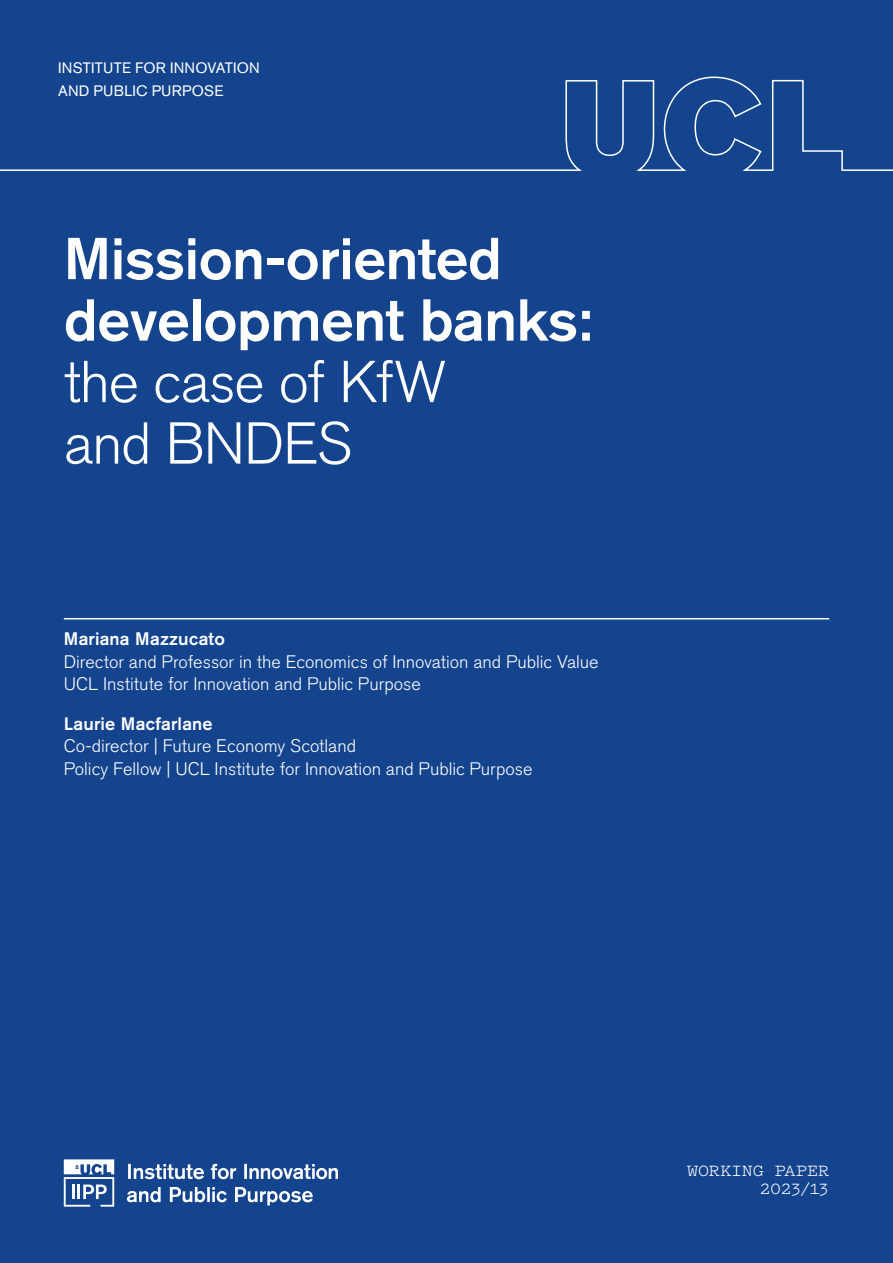
<style>
.page{position:relative;width:893px;height:1263px;background:#14448d}
.page>*{position:absolute;margin:0;border:0;box-sizing:border-box;transform-origin:0 0}
.t1{font:500 58.5px/61.5px "Akzidenz Grotesk Pro";letter-spacing:-.01em;color:#fff}
.t2{font:300 58.5px/61.5px "Akzidenz Grotesk Pro";letter-spacing:-.02em;color:#fff}
.t3{font:300 18px/22.5px "Akzidenz Grotesk Pro";color:#fff}
.t4{font:500 18px "Akzidenz Grotesk Pro";letter-spacing:.01em;color:#fff}
.t5{font:18px/18px "Pitch";letter-spacing:-.015em;color:#fff;text-align:right}
.t6{font:15px/23.2px "Akzidenz Grotesk Pro";letter-spacing:.015em;color:#fff}
</style>
<div class="page">
<svg style="left:127px;top:1187px;width:186px;height:18px"></svg>
<svg style="left:128px;top:1164px;width:210px;height:15px"></svg>
<svg style="left:64px;top:1159px;width:50px;height:47px"></svg>
<hr style="left:64px;top:618px;width:765px;height:1px;background:#fff">
<svg style="left:0;top:76px;width:893px;height:95px"></svg>
<p class="t6" style="left:58px;top:56px;width:203px">INSTITUTE FOR INNOVATION<br>AND PUBLIC PURPOSE</p>
<h1 class="t1" style="left:64px;top:227px;width:530px">Mission-oriented development banks:</h1>
<h1 class="t2" style="left:64px;top:351px;width:383px">the case of KfW and BNDES</h1>
<p class="t4" style="left:64px;top:627px;width:163px">Mariana Mazzucato</p>
<p class="t3" style="left:64px;top:650px;width:536px">Director and Professor in the Economics of Innovation and Public Value<br>UCL Institute for Innovation and Public Purpose</p>
<p class="t4" style="left:64px;top:711px;width:150px">Laurie Macfarlane</p>
<p class="t3" style="left:64px;top:734px;width:470px">Co-director | Future Economy Scotland<br>Policy Fellow | UCL Institute for Innovation and Public Purpose</p>
<p class="t5" style="left:687px;top:1160px;width:143px">WORKING PAPER<br>2023/13</p>
</div>
